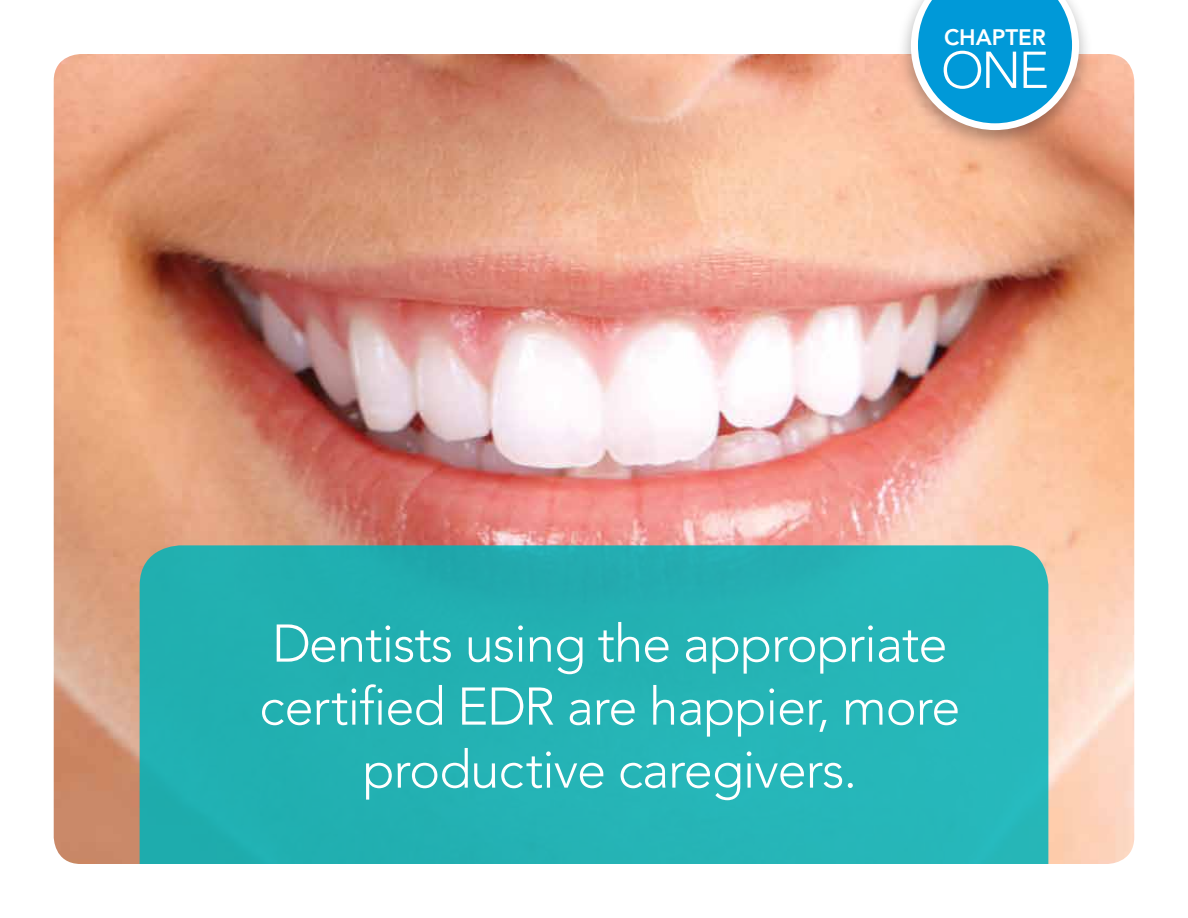
<style>
.page{position:relative;width:1188px;height:918px;background:#fff}
.page>*{position:absolute;margin:0;border:0;box-sizing:border-box;transform-origin:0 0}
.t1{font:300 52.5px/63px "Avenir";letter-spacing:-.02em;color:#fff;text-align:center}
.t2{font:300 51.3px "Avenir";color:#fff}
.t3{font:800 22.2px "Avenir";color:#fff}
</style>
<div class="page">
<img style="left:54px;top:54px;width:1080px;height:810px">
<div style="left:896px;top:0;width:198px;height:152px;background:#000;opacity:.3"></div>
<svg style="left:911px;top:0;width:168px;height:130px;background:#3ea6d0"></svg>
<div style="left:140px;top:545px;width:908px;height:319px;background:#24b2b4"></div>
<p class="t3" style="left:944px;top:24px;width:103px">CHAPTER</p>
<p class="t2" style="left:941px;top:40px;width:109px">ONE</p>
<p class="t1" style="left:259px;top:612px;width:703px">Dentists using the appropriate certified EDR are happier, more productive caregivers.</p>
</div>
